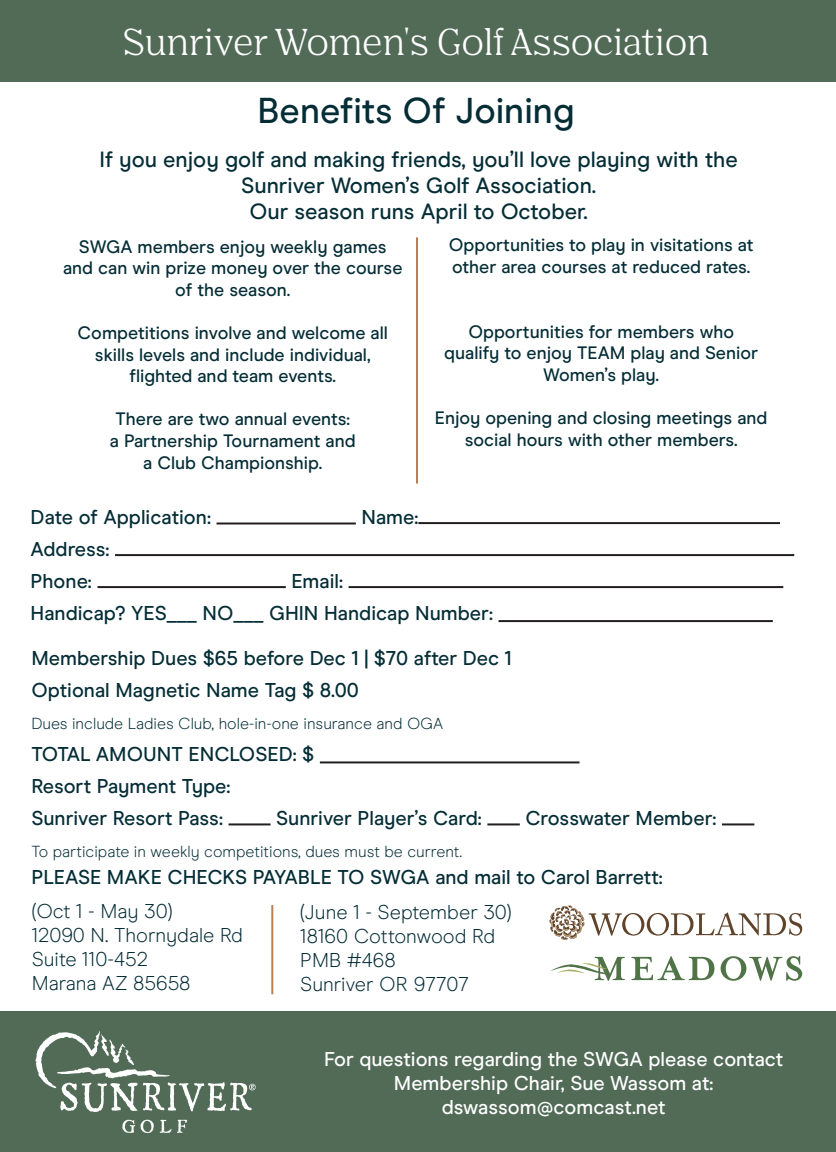
<style>
.page{position:relative;width:836px;height:1152px;background:#fff}
.page>*{position:absolute;margin:0;border:0;box-sizing:border-box;transform-origin:0 0}
.t1{font:36px "Nib";color:#fff}
.Bullets{font:500 36px "Modern Era";color:#052d36}
.t2{font:500 22px/26.4px "Modern Era";color:#052d36;text-align:center}
.t3{font:500 20px/32px "Modern Era";color:#052d36}
.t4{font:300 20px/24px "Modern Era";color:#052d36}
.t5{font:500 20px/24px "Modern Era";color:#fff;text-align:center}
.t6{font:500 18px/21.6px "Modern Era";color:#052d36;text-align:center}
.t7{font:300 16px "Modern Era";color:#052d36}
</style>
<div class="page">
<div style="left:0;top:1011px;width:835px;height:141px;background:#526b57"></div>
<svg style="left:35px;top:1031px;width:220px;height:81px"></svg>
<svg style="left:122px;top:1120px;width:32px;height:13px"></svg>
<svg style="left:160px;top:1120px;width:11px;height:13px"></svg>
<svg style="left:177px;top:1120px;width:10px;height:13px"></svg>
<div style="left:0;top:0;width:835px;height:82px;background:#526b57"></div>
<svg style="left:631px;top:956px;width:83px;height:24px"></svg>
<svg style="left:720px;top:956px;width:81px;height:25px"></svg>
<svg style="left:550px;top:957px;width:74px;height:24px"></svg>
<svg style="left:549px;top:905px;width:252px;height:35px"></svg>
<hr style="left:416px;top:237px;width:2px;height:247px;background:#b88059">
<hr style="left:216px;top:523px;width:140px;height:2px;background:#231f20">
<hr style="left:418px;top:522px;width:361px;height:2px;background:#231f20">
<hr style="left:115px;top:554px;width:678px;height:2px;background:#231f20">
<hr style="left:97px;top:586px;width:189px;height:2px;background:#231f20">
<hr style="left:348px;top:586px;width:435px;height:2px;background:#231f20">
<hr style="left:498px;top:620px;width:274px;height:2px;background:#231f20">
<hr style="left:320px;top:761px;width:259px;height:2px;background:#231f20">
<hr style="left:228px;top:823px;width:42px;height:2px;background:#231f20">
<hr style="left:487px;top:823px;width:32px;height:2px;background:#231f20">
<hr style="left:721px;top:823px;width:33px;height:2px;background:#231f20">
<hr style="left:271px;top:905px;width:2px;height:89px;background:#b88059">
<p class="t1" style="left:123px;top:21px;width:588px">Sunriver Women's Golf Association</p>
<p class="Bullets" style="left:257px;top:90px;width:319px">Benefits Of Joining</p>
<p class="t2" style="left:99px;top:146px;width:639px">If you enjoy golf and making friends, you’ll love playing with the<br>Sunriver Women’s Golf Association.<br>Our season runs April to October.</p>
<p class="t6" style="left:63px;top:236px;width:341px">SWGA members enjoy weekly games and can win prize money over the course of the season.</p>
<p class="t6" style="left:78px;top:322px;width:311px">Competitions involve and welcome all skills levels and include individual, flighted and team events.</p>
<p class="t6" style="left:110px;top:408px;width:247px">There are two annual events: a Partnership Tournament and a Club Championship.</p>
<p class="t6" style="left:448px;top:235px;width:306px;text-align:left">Opportunities to play in visitations at other area courses at reduced rates.</p>
<p class="t6" style="left:444px;top:321px;width:315px">Opportunities for members who qualify to enjoy TEAM play and Senior</p>
<p class="t6" style="left:543px;top:364px;width:117px">Women’s play.</p>
<p class="t6" style="left:435px;top:407px;width:334px">Enjoy opening and closing meetings and social hours with other members.</p>
<p class="t3" style="left:31px;top:501px;width:182px">Date of Application:</p>
<p class="t3" style="left:361px;top:501px;width:58px">Name:</p>
<p class="t3" style="left:31px;top:533px;width:80px">Address:<br>Phone:</p>
<p class="t3" style="left:291px;top:565px;width:53px">Email:</p>
<p class="t3" style="left:31px;top:597px;width:463px">Handicap? YES___ NO___ GHIN Handicap Number:</p>
<p class="t3" style="left:31px;top:643px;width:482px">Membership Dues $65 before Dec 1 | $70 after Dec 1<br>Optional Magnetic Name Tag $ 8.00</p>
<p class="t7" style="left:31px;top:715px;width:413px">Dues include Ladies Club, hole-in-one insurance and OGA</p>
<p class="t3" style="left:31px;top:739px;width:284px">TOTAL AMOUNT ENCLOSED: $<br>Resort Payment Type:</p>
<p class="t3" style="left:31px;top:803px;width:193px">Sunriver Resort Pass:</p>
<p class="t3" style="left:276px;top:803px;width:207px">Sunriver Player’s Card:</p>
<p class="t3" style="left:525px;top:803px;width:192px">Crosswater Member:</p>
<p class="t7" style="left:31px;top:843px;width:432px">To participate in weekly competitions, dues must be current.</p>
<p class="t3" style="left:31px;top:862px;width:632px">PLEASE MAKE CHECKS PAYABLE TO SWGA and mail to Carol Barrett:</p>
<p class="t4" style="left:300px;top:900px;width:213px">(June 1 - September 30)<br>18160 Cottonwood Rd<br>PMB #468<br>Sunriver OR 97707</p>
<p class="t4" style="left:32px;top:899px;width:213px">(Oct 1 - May 30)<br>12090 N. Thornydale Rd<br>Suite 110-452<br>Marana AZ 85658</p>
<p class="t5" style="left:324px;top:1047px;width:460px">For questions regarding the SWGA please contact<br>Membership Chair, Sue Wassom at: dswassom@comcast.net</p>
</div>
